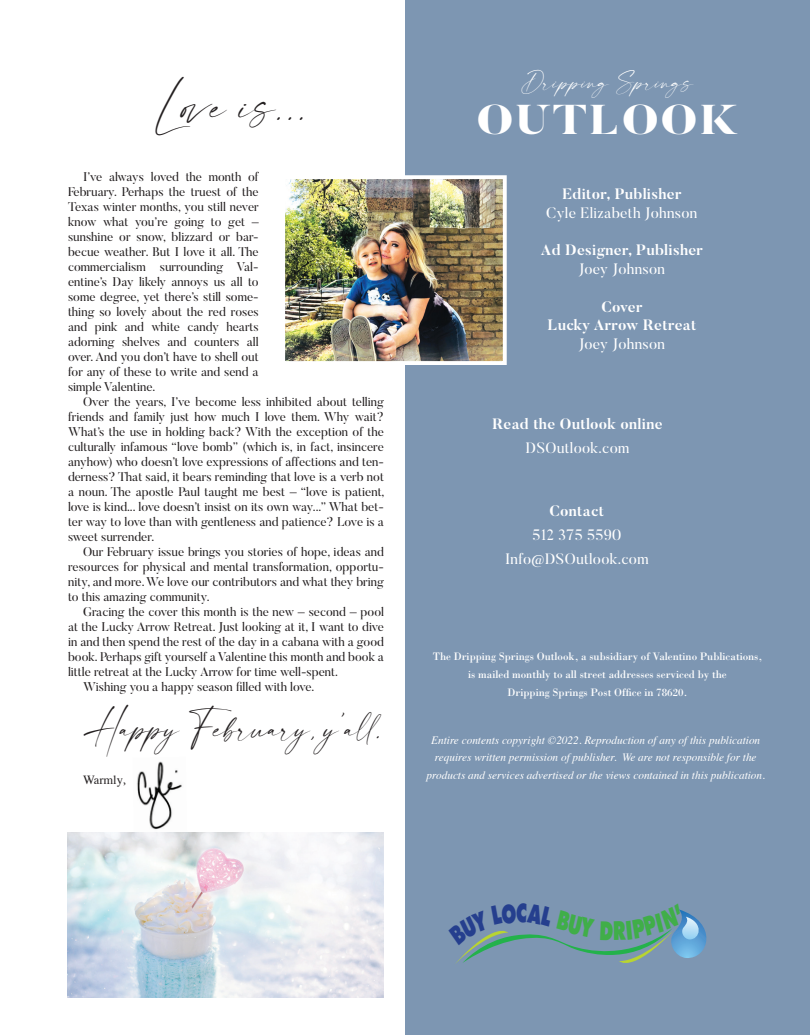
<style>
.page{position:relative;width:810px;height:1035px;background:#fff}
.page>*{position:absolute;margin:0;border:0;box-sizing:border-box;transform-origin:0 0}
.t1{font:800 41.5px "Butler";letter-spacing:.04em;color:#fff;scale:1.13 1}
.t2{font:37.5px "modernline Personal Use";color:#231f20}
.Col__Body{font:27.5px "modernline Personal Use";color:#231f20}
.t3{font:16.25px "modernline Personal Use";letter-spacing:.01em;color:#fff;scale:1.13 1}
.t4{font:700 15px "Butler";letter-spacing:.02em;color:#fff}
.t5{font:15px "Butler";letter-spacing:.02em;color:#fff}
.Col__Body-2{font:12.5px/15px "Butler";color:#231f20;text-align:justify}
.Col__Body-3{font:12.5px "Times";color:#231f20}
.t6{font:italic 11.25px/17.5px "Times";color:#fff;text-align:center}
.t7{font:11.25px "Bodoni";color:#fff}
.s1{font-family:"Minion Pro"}
</style>
<div class="page">
<div style="left:405px;top:0;width:405px;height:1035px;background:#7d96b2"></div>
<img style="left:286px;top:180px;width:216px;height:180px">
<div style="left:281px;top:175px;width:226px;height:190px;border:4px solid #fff"></div>
<img style="left:137px;top:761px;width:45px;height:69px">
<img style="left:68px;top:832px;width:316px;height:166px">
<svg style="left:455px;top:909px;width:252px;height:55px"></svg>
<p class="t2" style="left:155px;top:86px;width:156px">Love is...</p>
<p class="Col__Body-2" style="left:68px;top:169px;width:192px;text-indent:15px">I’ve always loved the month of February. Perhaps the truest of the Texas winter months, you still never know what you’re going to get – sunshine or snow, blizzard or bar&shy;becue weather. But I love it all. The commercialism surrounding Val&shy;entine’s Day likely annoys us all to some degree, yet there’s still some&shy;thing so lovely about the red roses and pink and white candy hearts adorning shelves and counters all over. And you don’t have to shell out for any of these to write and send a simple Valentine.</p>
<p class="Col__Body-2" style="left:68px;top:394px;width:318px;text-indent:15px">Over the years, I’ve become less inhibited about telling friends and family just how much I love them. Why wait?<br>What’s the use in holding back? With the exception of the culturally infamous “love bomb” (which is, in fact, insincere anyhow) who doesn’t love expressions of affections and ten&shy;derness? That said, it bears reminding that love is a verb not a noun. The apostle Paul taught me best – “love is patient, love is kind... love doesn’t insist on its own way...” What bet&shy;ter way to love than with gentleness and patience? Love is a sweet surrender.</p>
<p class="Col__Body-2" style="left:68px;top:544px;width:318px;text-indent:15px">Our February issue brings you stories of hope, ideas and resources for physical and mental transformation, opportu&shy;nity, and more. We love our contributors and what they bring to this amazing community.</p>
<p class="Col__Body-2" style="left:68px;top:604px;width:317px;text-indent:15px">Gracing the cover this month is the new – second – pool at the Lucky Arrow Retreat. Just looking at it, I want to dive in and then spend the rest of the day in a cabana with a good book. Perhaps gift yourself a Valentine this month and book a little retreat at the Lucky Arrow for time well-spent.</p>
<p class="Col__Body-2" style="left:83px;top:679px;width:233px">Wishing you a happy season filled with love.</p>
<p class="Col__Body" style="left:83px;top:714px;width:302px">Happy February, y’all.</p>
<p class="Col__Body-3" style="left:83px;top:768px;width:44px">Warmly<span class="s1">,</span></p>
<p class="t3" style="left:521px;top:74px;width:154px">Dripping Springs</p>
<p class="t1" style="left:477px;top:93px;width:233px">OUTLOOK</p>
<p class="t4" style="left:562px;top:184px;width:120px">Editor, Publisher</p>
<p class="t5" style="left:546px;top:203px;width:153px">Cyle Elizabeth Johnson</p>
<p class="t4" style="left:541px;top:241px;width:164px">Ad Designer, Publisher</p>
<p class="t5" style="left:579px;top:259px;width:88px">Joey Johnson</p>
<p class="t4" style="left:601px;top:297px;width:42px">Cover</p>
<p class="t4" style="left:547px;top:316px;width:150px">Lucky Arrow Retreat</p>
<p class="t5" style="left:579px;top:334px;width:88px">Joey Johnson</p>
<p class="t4" style="left:492px;top:414px;width:172px">Read the Outlook online</p>
<p class="t5" style="left:526px;top:438px;width:105px">DSOutlook.com</p>
<p class="t4" style="left:550px;top:501px;width:56px">Contact</p>
<p class="t5" style="left:532px;top:525px;width:90px">512 375 5590</p>
<p class="t5" style="left:505px;top:549px;width:145px">Info@DSOutlook.com</p>
<p class="t7" style="left:433px;top:649px;width:331px">The Dripping Springs Outlook, a subsidiary of Valentino Publications,</p>
<p class="t7" style="left:468px;top:668px;width:260px">is mailed monthly to all street addresses serviced by the</p>
<p class="t7" style="left:508px;top:686px;width:181px">Dripping Springs Post Office in 78620.</p>
<p class="t6" style="left:427px;top:731px;width:340px">Entire contents copyright ©2022. Reproduction of any of this publication requires written permission of publisher. We are not responsible for the products and services advertised or the views contained in this publication.</p>
</div>
